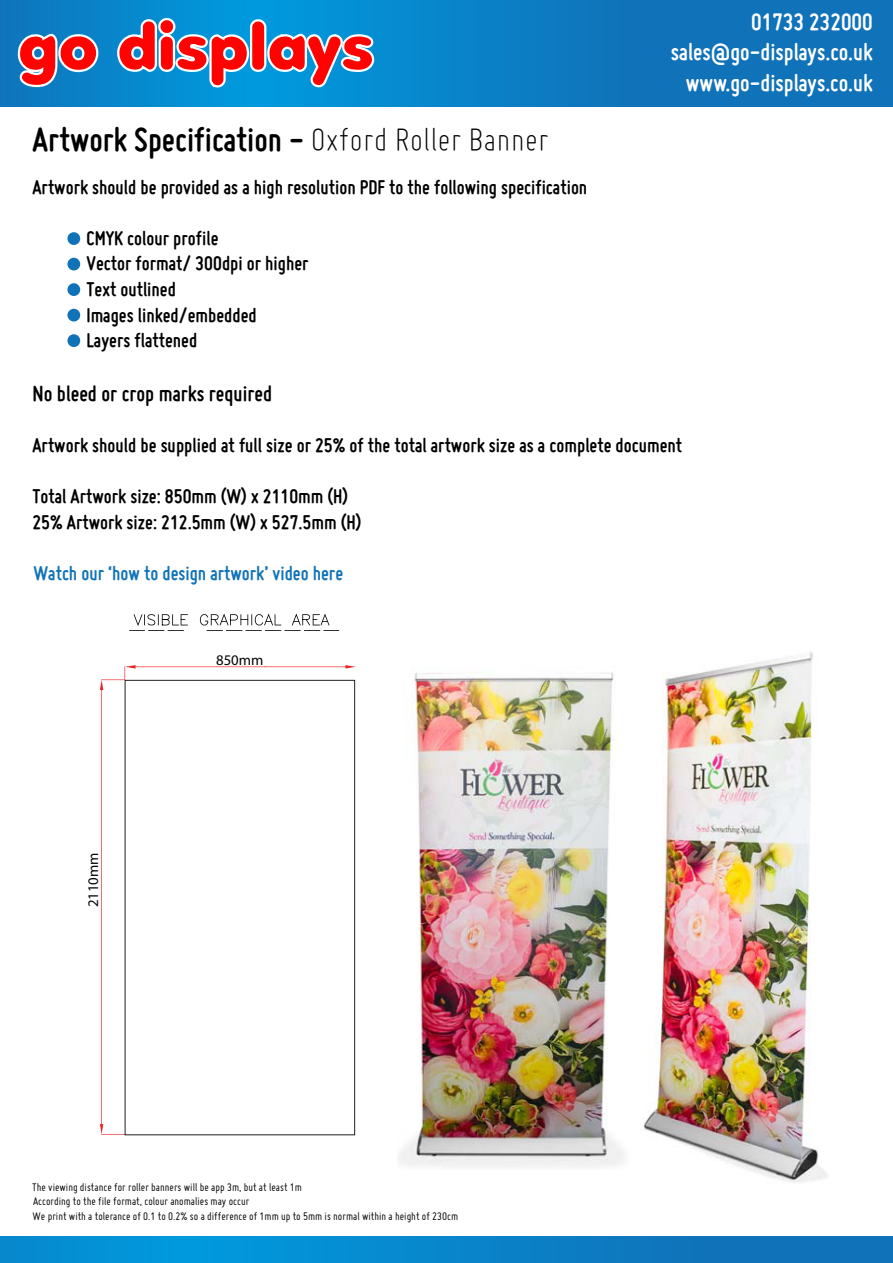
<style>
.page{position:relative;width:893px;height:1263px;background:#fff}
.page>*{position:absolute;margin:0;border:0;box-sizing:border-box;transform-origin:0 0}
.t1{font:63.75px "Debussy";color:#ff0303}
.t2{font:700 36px "Miso";color:#000}
.t3{font:700 25.5px/30.6px "Miso";color:#fff;text-align:right}
.t4{font:700 23.4px "Miso";color:#000}
.t5{font:700 21.3px/25.5px "Miso";color:#000}
.t6{font:700 21.3px "Miso";color:#1073b8}
.t7{font:14.7px "Myriad Pro";color:#020303}
.t8{font:12px/14.4px "Miso";color:#000}
.s1{font-weight:300}
</style>
<div class="page">
<img style="left:643px;top:652px;width:185px;height:531px">
<img style="left:399px;top:672px;width:225px;height:495px">
<svg style="left:0;top:0;width:893px;height:106px;background:#0b7cc2"></svg>
<svg style="left:0;top:1236px;width:893px;height:27px;background:#0884c9"></svg>
<svg style="left:16px;top:32px;width:84px;height:56px;background:#3794cd"></svg>
<svg style="left:116px;top:17px;width:260px;height:72px;background:#2aa2dc"></svg>
<div style="left:67px;top:232px;width:13px;height:13px;background:#1073b8;border-radius:50%"></div>
<div style="left:67px;top:258px;width:13px;height:12px;background:#1073b8;border-radius:50%"></div>
<div style="left:67px;top:283px;width:13px;height:13px;background:#1073b8;border-radius:50%"></div>
<div style="left:67px;top:309px;width:13px;height:13px;background:#1073b8;border-radius:50%"></div>
<div style="left:67px;top:334px;width:13px;height:13px;background:#1073b8;border-radius:50%"></div>
<svg style="left:129px;top:614px;width:59px;height:17px"></svg>
<svg style="left:200px;top:614px;width:139px;height:17px"></svg>
<svg style="left:100px;top:665px;width:256px;height:470px"></svg>
<div style="left:125px;top:680px;width:230px;height:455px;background:#fff"></div>
<div style="left:125px;top:680px;width:230px;height:455px;border:1px solid #231f20"></div>
<h1 class="t1" style="left:18px;top:12px;width:358px">go displays</h1>
<p class="t3" style="left:671px;top:6px;width:204px">01733 232000 sales@go-displays.co.uk www.go-displays.co.uk</p>
<h2 class="t2" style="left:33px;top:119px;width:518px">Artwork Specification - <span class="s1">Oxford Roller Banner</span></h2>
<p class="t5" style="left:32px;top:174px;width:556px">Artwork should be provided as a high resolution PDF to the following specification</p>
<p class="t5" style="left:86px;top:225px;width:224px">CMYK colour profile<br>Vector format/ 300dpi or higher<br>Text outlined<br>Images linked/embedded<br>Layers flattened</p>
<p class="t4" style="left:32px;top:380px;width:241px">No bleed or crop marks required</p>
<p class="t5" style="left:32px;top:432px;width:651px">Artwork should be supplied at full size or 25% of the total artwork size as a complete document</p>
<p class="t5" style="left:32px;top:483px;width:330px">Total Artwork size: 850mm (W) x 2110mm (H)<br>25% Artwork size: 212.5mm (W) x 527.5mm (H)</p>
<p class="t6" style="left:33px;top:561px;width:311px">Watch our ‘how to design artwork’ video here</p>
<p class="t7" style="left:84px;top:907px;width:56px;rotate:-90deg">2110mm</p>
<p class="t7" style="left:216px;top:651px;width:49px">850mm</p>
<p class="t8" style="left:32px;top:1180px;width:427px">The viewing distance for roller banners will be app 3m, but at least 1m<br>According to the file format, colour anomalies may occur<br>We print with a tolerance of 0.1 to 0.2% so a difference of 1mm up to 5mm is normal within a height of 230cm</p>
</div>
